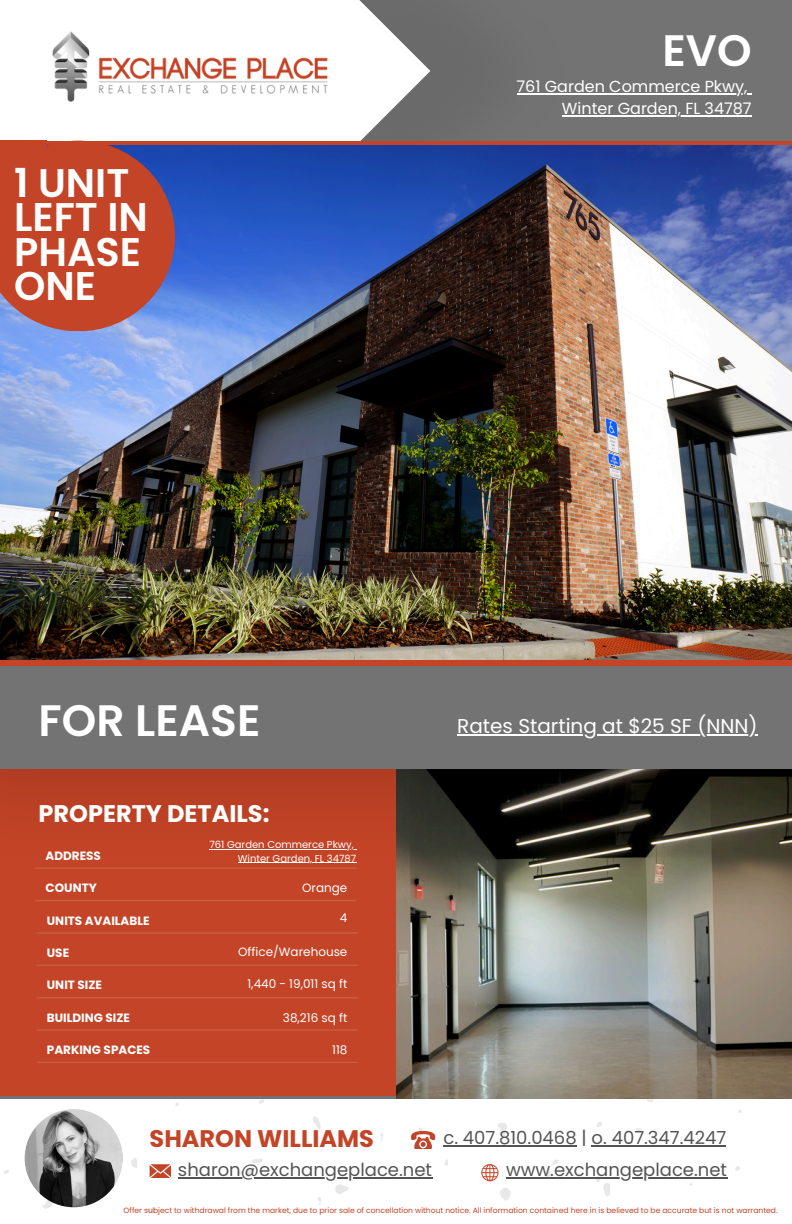
<style>
.page{position:relative;width:792px;height:1224px;background:#737373}
.page>*{position:absolute;margin:0;border:0;box-sizing:border-box;transform-origin:0 0}
.t1{font:600 44px "Poppins";color:#fff}
.t2{font:600 40px/34.4px "Poppins";color:#fff}
.t3{font:700 24px "Poppins";color:#fff}
.t4{font:700 24px "Poppins";color:#c44427}
.t5{font:20px "Poppins";color:#fff}
.t6{font:18px "Poppins";color:#545454}
.t7{font:16px "Poppins";color:#fff}
.t8{font:700 12px "Poppins";color:#fff}
.t9{font:12px "Poppins";color:#fff}
.t10{font:10px "Poppins";color:#fff}
.t11{font:7.6px "Poppins";color:#c44427}
</style>
<div class="page">
<svg style="left:0;top:0;width:430px;height:141px;fill:#fff"></svg>
<div style="left:0;top:754px;width:792px;height:342px;background:#c44427"></div>
<img style="left:396px;top:877px;width:396px;height:222px">
<img style="left:0;top:769px;width:792px;height:108px">
<img style="left:0;top:141px;width:792px;height:525px">
<div style="left:0;top:1099px;width:792px;height:125px;background:#fff"></div>
<svg style="left:4px;top:1170px;width:5px;height:4px"></svg>
<svg style="left:335px;top:1184px;width:14px;height:10px"></svg>
<svg style="left:42px;top:1198px;width:11px;height:11px"></svg>
<svg style="left:313px;top:1116px;width:8px;height:13px"></svg>
<svg style="left:131px;top:1158px;width:6px;height:10px"></svg>
<svg style="left:147px;top:1207px;width:8px;height:6px"></svg>
<svg style="left:259px;top:1100px;width:5px;height:4px"></svg>
<svg style="left:380px;top:1133px;width:3px;height:8px"></svg>
<svg style="left:239px;top:1158px;width:23px;height:19px"></svg>
<svg style="left:318px;top:1197px;width:3px;height:8px"></svg>
<svg style="left:500px;top:1188px;width:11px;height:13px"></svg>
<svg style="left:498px;top:1123px;width:9px;height:14px"></svg>
<svg style="left:422px;top:1168px;width:4px;height:8px"></svg>
<svg style="left:639px;top:1167px;width:7px;height:8px"></svg>
<svg style="left:545px;top:1159px;width:14px;height:18px"></svg>
<svg style="left:596px;top:1122px;width:6px;height:5px"></svg>
<svg style="left:444px;top:1159px;width:4px;height:7px"></svg>
<svg style="left:596px;top:1176px;width:14px;height:20px"></svg>
<svg style="left:735px;top:1166px;width:5px;height:5px"></svg>
<svg style="left:636px;top:1128px;width:5px;height:4px"></svg>
<svg style="left:647px;top:1099px;width:7px;height:3px"></svg>
<img style="left:47px;top:19px;width:286px;height:98px">
<hr style="left:35px;top:867px;width:321px;height:2px;background:#e5e5e5">
<hr style="left:35px;top:900px;width:321px;height:1px;background:#e5e5e5">
<hr style="left:37px;top:932px;width:321px;height:2px;background:#e5e5e5">
<hr style="left:37px;top:965px;width:321px;height:1px;background:#e5e5e5">
<hr style="left:37px;top:997px;width:321px;height:2px;background:#e5e5e5">
<hr style="left:37px;top:1029px;width:321px;height:2px;background:#e5e5e5">
<hr style="left:37px;top:1062px;width:321px;height:1px;background:#e5e5e5">
<svg style="left:0;top:141px;width:175px;height:190px;background:#b44c3f"></svg>
<div style="left:0;top:141px;width:47px;height:48px;background:#c44427"></div>
<div style="left:0;top:667px;width:792px;height:102px;background:#737373"></div>
<img style="left:25px;top:1109px;width:98px;height:98px;border-radius:50%">
<hr style="left:517px;top:94px;width:230px;height:1px;background:#fff">
<hr style="left:562px;top:115px;width:190px;height:1px;background:#fff">
<hr style="left:457px;top:735px;width:301px;height:1px;background:#fff">
<hr style="left:209px;top:849px;width:145px;height:1px;background:#fff">
<hr style="left:238px;top:863px;width:118px;height:1px;background:#fff">
<svg style="left:411px;top:1128px;width:25px;height:21px"></svg>
<hr style="left:443px;top:1145px;width:134px;height:2px;background:#545454">
<hr style="left:592px;top:1145px;width:134px;height:2px;background:#545454">
<svg style="left:150px;top:1164px;width:21px;height:14px"></svg>
<hr style="left:178px;top:1177px;width:254px;height:2px;background:#545454">
<svg style="left:481px;top:1164px;width:18px;height:17px"></svg>
<hr style="left:506px;top:1177px;width:221px;height:2px;background:#545454">
<h6 class="t1" style="left:662px;top:20px;width:91px">EVO</h6>
<p class="t2" style="left:14px;top:166px;width:135px">1 UNIT<br>LEFT IN<br>PHASE<br>ONE</p>
<h6 class="t7" style="left:517px;top:75px;width:232px">761 Garden Commerce Pkwy,</h6>
<p class="t7" style="left:562px;top:97px;width:191px">Winter Garden, FL 34787</p>
<h6 class="t1" style="left:39px;top:689px;width:223px">FOR LEASE</h6>
<p class="t5" style="left:457px;top:712px;width:302px">Rates Starting at $25 SF (NNN)</p>
<h6 class="t3" style="left:39px;top:797px;width:232px">PROPERTY DETAILS:</h6>
<p class="t8" style="left:46px;top:847px;width:57px">ADDRESS</p>
<h6 class="t10" style="left:209px;top:838px;width:146px">761 Garden Commerce Pkwy,</h6>
<p class="t10" style="left:238px;top:851px;width:120px">Winter Garden, FL 34787</p>
<p class="t8" style="left:46px;top:880px;width:53px">COUNTY</p>
<h1 class="t8" style="left:47px;top:912px;width:104px">UNITS AVAILABLE</h1>
<p class="t8" style="left:47px;top:944px;width:24px">USE</p>
<h1 class="t8" style="left:47px;top:977px;width:57px">UNIT SIZE</h1>
<h3 class="t8" style="left:47px;top:1009px;width:85px">BUILDING SIZE</h3>
<h2 class="t8" style="left:47px;top:1042px;width:105px">PARKING SPACES</h2>
<h6 class="t9" style="left:302px;top:880px;width:47px">Orange</h6>
<p class="t9" style="left:340px;top:909px;width:9px">4</p>
<p class="t9" style="left:238px;top:944px;width:111px">Office/Warehouse</p>
<p class="t9" style="left:247px;top:975px;width:101px">1,440 - 19,011 sq ft</p>
<h6 class="t9" style="left:283px;top:1009px;width:66px">38,216 sq ft</h6>
<p class="t9" style="left:332px;top:1042px;width:17px">118</p>
<p class="t4" style="left:150px;top:1122px;width:226px">SHARON WILLIAMS</p>
<p class="t6" style="left:443px;top:1125px;width:284px">c. 407.810.0468 | o. 407.347.4247</p>
<p class="t6" style="left:178px;top:1157px;width:256px">sharon@exchangeplace.net</p>
<h2 class="t6" style="left:506px;top:1157px;width:223px">www.exchangeplace.net</h2>
<p class="t11" style="left:124px;top:1206px;width:655px">Offer subject to withdrawal from the market, due to prior sale of concellation without notice. All information contained here in is believed to be accurate but is not warranted.</p>
</div>
